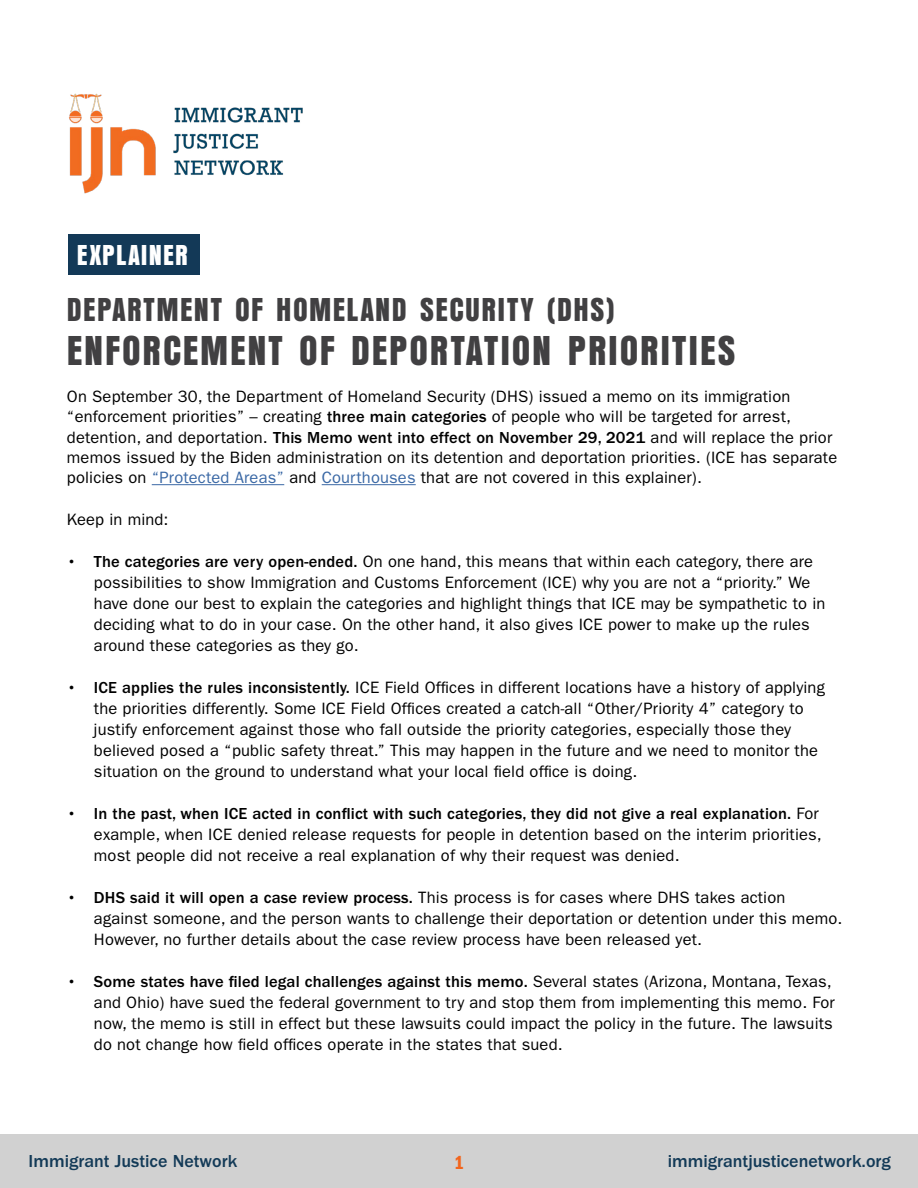
<style>
.page{position:relative;width:918px;height:1188px;background:#fff}
.page>*{position:absolute;margin:0;border:0;box-sizing:border-box;transform-origin:0 0}
.t1{font:43.5px "Anzeigen Gro";letter-spacing:.04em;color:#414042}
.t2{font:34.5px "Anzeigen Gro";letter-spacing:.04em;color:#414042}
.t3{font:30px "Anzeigen Gro";letter-spacing:.04em;color:#fff}
.t4{font:19.5px "ITC Franklin Gothic Std Dm Cd";color:#f2651d}
.t5{font:500 18px "ITC Franklin Gothic Std";color:#133a57}
.t6{font:16.5px/21px "ITC Franklin Gothic Std";letter-spacing:.01em;color:#000}
.s1{font-weight:500}
.s2{color:#3a68a5}
</style>
<div class="page">
<div style="left:0;top:1134px;width:918px;height:54px;background:#d1d1d1"></div>
<div style="left:68px;top:234px;width:131px;height:41px;background:#133957"></div>
<hr style="left:152px;top:484px;width:132px;height:1px;background:#3a68a5">
<hr style="left:322px;top:484px;width:94px;height:1px;background:#3a68a5">
<img style="left:69px;top:93px;width:234px;height:101px">
<h3 class="t3" style="left:77px;top:239px;width:112px">EXPLAINER</h3>
<h2 class="t2" style="left:67px;top:291px;width:550px">DEPARTMENT OF HOMELAND SECURITY (DHS)</h2>
<h1 class="t1" style="left:67px;top:327px;width:670px">ENFORCEMENT OF DEPORTATION PRIORITIES</h1>
<p class="t6" style="left:67px;top:386px;width:772px;line-height:20.2px">On September 30, the Department of Homeland Security (DHS) issued a memo on its immigration “enforcement priorities” – creating <span class="s1">three main categories</span> of people who will be targeted for arrest, detention, and deportation. <span class="s1">This Memo went into effect on November 29, 2021</span> and will replace the prior memos issued by the Biden administration on its detention and deportation priorities. (ICE has separate policies on <span class="s2">“Protected Areas”</span> and <span class="s2">Courthouses</span> that are not covered in this explainer).</p>
<p class="t6" style="left:67px;top:509px;width:103px">Keep in mind:</p>
<p class="t6" style="left:94px;top:551px;width:733px;text-indent:-27px"><span class="s1">• The categories are very open-ended.</span> On one hand, this means that within each category, there are possibilities to show Immigration and Customs Enforcement (ICE) why you are not a “priority.” We have done our best to explain the categories and highlight things that ICE may be sympathetic to in deciding what to do in your case. On the other hand, it also gives ICE power to make up the rules around these categories as they go.</p>
<p class="t6" style="left:94px;top:677px;width:732px;text-indent:-27px"><span class="s1">• ICE applies the rules inconsistently.</span> ICE Field Offices in different locations have a history of applying the priorities differently. Some ICE Field Offices created a catch-all “Other/Priority 4” category to justify enforcement against those who fall outside the priority categories, especially those they believed posed a “public safety threat.” This may happen in the future and we need to monitor the situation on the ground to understand what your local field office is doing.</p>
<p class="t6" style="left:94px;top:803px;width:729px;text-indent:-27px"><span class="s1">• In the past, when ICE acted in conflict with such categories, they did not give a real explanation.</span> For example, when ICE denied release requests for people in detention based on the interim priorities, most people did not receive a real explanation of why their request was denied.</p>
<p class="t6" style="left:94px;top:887px;width:750px;text-indent:-27px"><span class="s1">• DHS said it will open a case review process.</span> This process is for cases where DHS takes action against someone, and the person wants to challenge their deportation or detention under this memo.<br>However, no further details about the case review process have been released yet.</p>
<p class="t6" style="left:94px;top:971px;width:742px;text-indent:-27px"><span class="s1">• Some states have filed legal challenges against this memo.</span> Several states (Arizona, Montana, Texas, and Ohio) have sued the federal government to try and stop them from implementing this memo. For now, the memo is still in effect but these lawsuits could impact the policy in the future. The lawsuits do not change how field offices operate in the states that sued.</p>
<p class="t5" style="left:29px;top:1151px;width:210px">Immigrant Justice Network</p>
<p class="t4" style="left:454px;top:1151px;width:11px">1</p>
<p class="t5" style="left:668px;top:1151px;width:225px">immigrantjusticenetwork.org</p>
</div>
